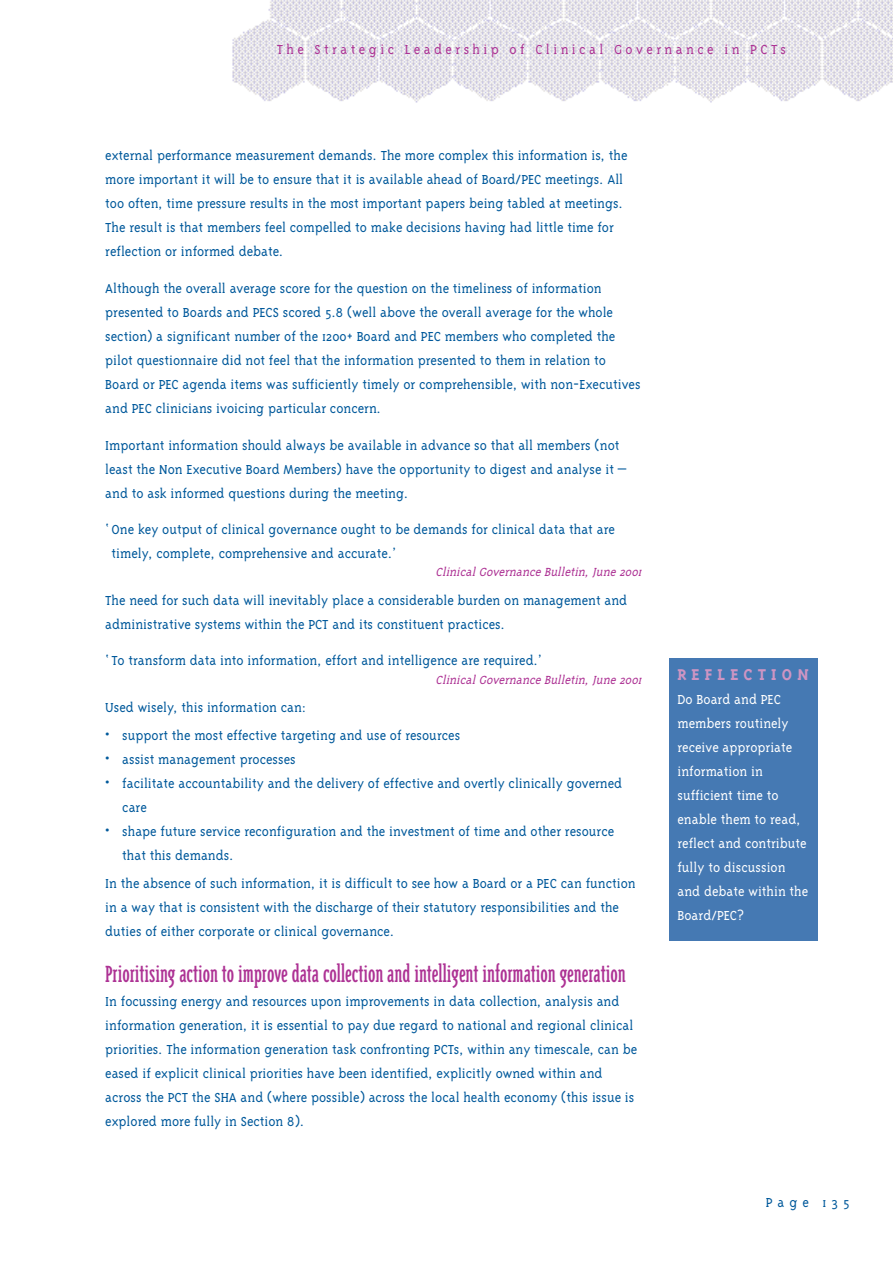
<style>
.page{position:relative;width:893px;height:1263px;background:#fff}
.page>*{position:absolute;margin:0;border:0;box-sizing:border-box;transform-origin:0 0}
.t1{font:27px "Triplex Cond Serif";color:#ad3294}
.t2{font:700 18px "Triplex Serif";letter-spacing:.285em;color:#ce95c3}
.t3{font:300 15px/24px "Triplex Serif";color:#00599b}
.t4{font:300 15px/24px "Triplex Serif";color:#fff}
.t5{font:300 15px "Triplex Serif";letter-spacing:.23em;color:#ad3294}
.t6{font:italic 300 13.5px "Triplex Serif";color:#ad3294}
</style>
<div class="page">
<svg style="left:232px;top:0;width:660px;height:56px;fill:#ecebed"></svg>
<img style="left:232px;top:56px;width:660px;height:47px">
<div style="left:669px;top:658px;width:148px;height:283px;background:#4579b3"></div>
<p class="t5" style="left:277px;top:43px;width:511px">The Strategic Leadership of Clinical Governance in PCTs</p>
<p class="t3" style="left:105px;top:144px;width:524px">external performance measurement demands. The more complex this information is, the more important it will be to ensure that it is available ahead of Board/PEC meetings. All too often, time pressure results in the most important papers being tabled at meetings.<br>The result is that members feel compelled to make decisions having had little time for reflection or informed debate.</p>
<p class="t3" style="left:105px;top:277px;width:537px">Although the overall average score for the question on the timeliness of information presented to Boards and PECS scored 5.8 (well above the overall average for the whole section) a significant number of the 1200+ Board and PEC members who completed the pilot questionnaire did not feel that the information presented to them in relation to Board or PEC agenda items was sufficiently timely or comprehensible, with non-Executives and PEC clinicians ivoicing particular concern.</p>
<p class="t3" style="left:105px;top:434px;width:522px">Important information should always be available in advance so that all members (not least the Non Executive Board Members) have the opportunity to digest and analyse it – and to ask informed questions during the meeting.</p>
<p class="t3" style="left:112px;top:519px;width:504px;text-indent:-6px">‘ One key output of clinical governance ought to be demands for clinical data that are timely, complete, comprehensive and accurate.’</p>
<p class="t6" style="left:435px;top:567px;width:210px">ClinicalGovernance Bulletin,June 2001</p>
<p class="t3" style="left:105px;top:589px;width:523px">The need for such data will inevitably place a considerable burden on management and administrative systems within the PCT and its constituent practices.</p>
<p class="t3" style="left:105px;top:650px;width:438px">‘ To transform data into information, effort and intelligence are required.’</p>
<p class="t6" style="left:435px;top:674px;width:210px">ClinicalGovernance Bulletin,June 2001</p>
<p class="t3" style="left:105px;top:696px;width:202px">Used wisely, this information can:</p>
<p class="t3" style="left:105px;top:725px;width:356px">• support the most effective targeting and use of resources</p>
<p class="t3" style="left:105px;top:749px;width:192px">• assist management processes</p>
<p class="t3" style="left:122px;top:773px;width:501px;text-indent:-17px">• facilitate accountability and the delivery of effective and overtly clinically governed care</p>
<p class="t3" style="left:122px;top:821px;width:493px;text-indent:-17px">• shape future service reconfiguration and the investment of time and other resource that this demands.</p>
<p class="t3" style="left:105px;top:873px;width:532px">In the absence of such information, it is difficult to see how a Board or a PEC can function in a way that is consistent with the discharge of their statutory responsibilities and the duties of either corporate or clinical governance.</p>
<h1 class="t1" style="left:105px;top:962px;width:522px">Prioritising action to improve data collection and intelligent information generation</h1>
<p class="t3" style="left:105px;top:990px;width:533px">In focussing energy and resources upon improvements in data collection, analysis and information generation, it is essential to pay due regard to national and regional clinical priorities. The information generation task confronting PCTs, within any timescale, can be eased if explicit clinical priorities have been identified, explicitly owned within and across the PCT the SHA and (where possible) across the local health economy (this issue is explored more fully in Section 8).</p>
<p class="t2" style="left:677px;top:667px;width:133px">REFLECTION</p>
<p class="t4" style="left:677px;top:688px;width:132px">Do Board and PEC members routinely receive appropriate information in sufficient time to enable them to read, reflect and contribute fully to discussion and debate within the<br>Board/PEC?</p>
<p class="t3" style="left:766px;top:1191px;width:85px">Page 135</p>
</div>
